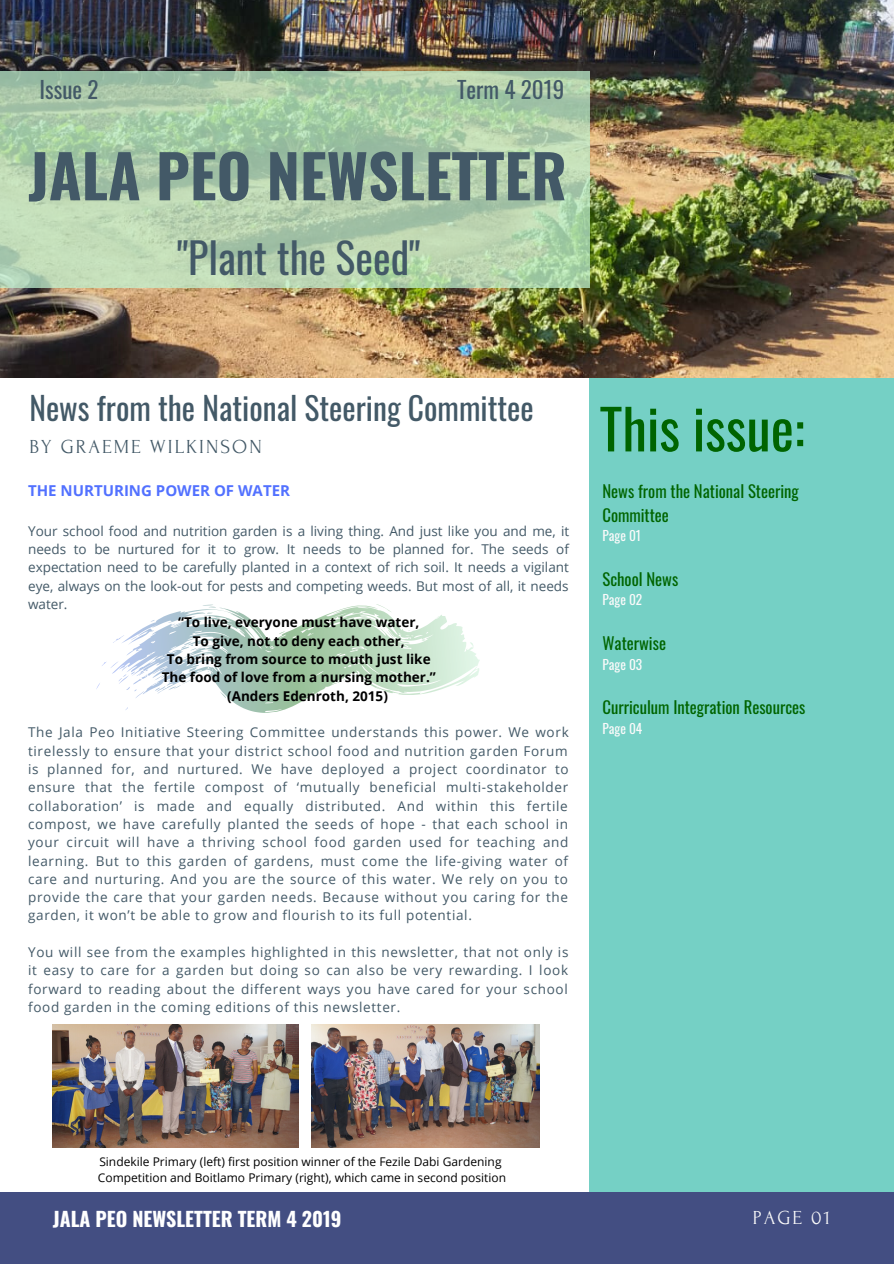
<style>
.page{position:relative;width:894px;height:1264px;background:#fff}
.page>*{position:absolute;margin:0;border:0;box-sizing:border-box;transform-origin:0 0}
.t1{font:700 59.4px "Oswald";color:#435967}
.t2{font:55.05px "Oswald";color:#006400}
.t3{font:41.85px "Oswald";color:#435967}
.t4{font:31.5px "Oswald";color:#435967}
.t5{font:22.95px "Oswald";color:#435967}
.t6{font:700 19.8px "Oswald";color:#fff}
.t7{font:19.8px "Forum";letter-spacing:.1em;color:#435967}
.t8{font:19.8px "Forum";letter-spacing:.1em;color:#fafafa}
.t9{font:16.65px/23.2px "Oswald";color:#006400}
.t10{font:700 15px "Open Sans";color:#5271ff}
.t11{font:13.5px/18.3px "Open Sans";letter-spacing:.05em;color:#435967;text-align:justify}
.t12{font:700 13.5px "Open Sans";color:#000}
.t13{font:13.35px "Oswald";color:#fafafa}
.t14{font:12px/15.8px "Open Sans";color:#000}
</style>
<div class="page">
<div style="left:589px;top:362px;width:304px;height:844px;background:#75d0c5"></div>
<img style="left:0;top:0;width:893px;height:377px">
<svg style="left:0;top:71px;width:589px;height:216px;background:#b0cfac"></svg>
<div style="left:0;top:1192px;width:893px;height:71px;background:#434e82"></div>
<svg style="left:96px;top:604px;width:384px;height:109px"></svg>
<img style="left:53px;top:1024px;width:245px;height:123px">
<img style="left:311px;top:1024px;width:229px;height:123px">
<h3 class="t5" style="left:40px;top:72px;width:60px">Issue 2</h3>
<h3 class="t5" style="left:457px;top:72px;width:109px">Term 4 2019</h3>
<h1 class="t1" style="left:28px;top:129px;width:540px">JALA PEO NEWSLETTER</h1>
<h3 class="t3" style="left:177px;top:225px;width:245px">"Plant the Seed"</h3>
<h3 class="t4" style="left:29px;top:383px;width:506px">News from the National Steering Committee</h3>
<h3 class="t7" style="left:29px;top:436px;width:234px">BY GRAEME WILKINSON</h3>
<p class="t10" style="left:28px;top:480px;width:263px">THE NURTURING POWER OF WATER</p>
<p class="t11" style="left:28px;top:521px;width:542px">Your school food and nutrition garden is a living thing. And just like you and me, it needs to be nurtured for it to grow. It needs to be planned for. The seeds of expectation need to be carefully planted in a context of rich soil. It needs a vigilant eye, always on the look-out for pests and competing weeds. But most of all, it needs water.</p>
<p class="t12" style="left:178px;top:613px;width:243px">“To live, everyone must have water,</p>
<p class="t12" style="left:193px;top:631px;width:213px">To give, not to deny each other,</p>
<p class="t12" style="left:167px;top:649px;width:265px">To bring from source to mouth just like</p>
<p class="t12" style="left:162px;top:668px;width:276px">The food of love from a nursing mother.”</p>
<p class="t12" style="left:227px;top:686px;width:162px">(Anders Edenroth, 2015)</p>
<p class="t11" style="left:28px;top:723px;width:542px">The Jala Peo Initiative Steering Committee understands this power. We work tirelessly to ensure that your district school food and nutrition garden Forum is planned for, and nurtured. We have deployed a project coordinator to ensure that the fertile compost of ‘mutually beneficial multi-stakeholder collaboration’ is made and equally distributed. And within this fertile compost, we have carefully planted the seeds of hope - that each school in your circuit will have a thriving school food garden used for teaching and learning. But to this garden of gardens, must come the life-giving water of care and nurturing. And you are the source of this water. We rely on you to provide the care that your garden needs. Because without you caring for the garden, it won’t be able to grow and flourish to its full potential.</p>
<p class="t11" style="left:28px;top:942px;width:541px">You will see from the examples highlighted in this newsletter, that not only is it easy to care for a garden but doing so can also be very rewarding. I look forward to reading about the different ways you have cared for your school food garden in the coming editions of this newsletter.</p>
<h2 class="t2" style="left:599px;top:386px;width:207px">This issue:</h2>
<p class="t9" style="left:602px;top:479px;width:198px">News from the National Steering<br>Committee</p>
<p class="t13" style="left:602px;top:525px;width:40px">Page 01</p>
<p class="t9" style="left:602px;top:566px;width:77px">School News</p>
<p class="t13" style="left:602px;top:589px;width:41px">Page 02</p>
<p class="t9" style="left:602px;top:631px;width:65px">Waterwise</p>
<p class="t13" style="left:602px;top:653px;width:41px">Page 03</p>
<p class="t9" style="left:602px;top:695px;width:204px">Curriculum Integration Resources</p>
<p class="t13" style="left:602px;top:718px;width:41px">Page 04</p>
<p class="t14" style="left:98px;top:1153px;width:409px">Sindekile Primary (left) first position winner of the Fezile Dabi Gardening<br>Competition and Boitlamo Primary (right), which came in second position</p>
<h3 class="t6" style="left:53px;top:1203px;width:290px">JALA PEO NEWSLETTER TERM 4 2019</h3>
<h3 class="t8" style="left:752px;top:1207px;width:79px">PAGE 01</h3>
</div>
